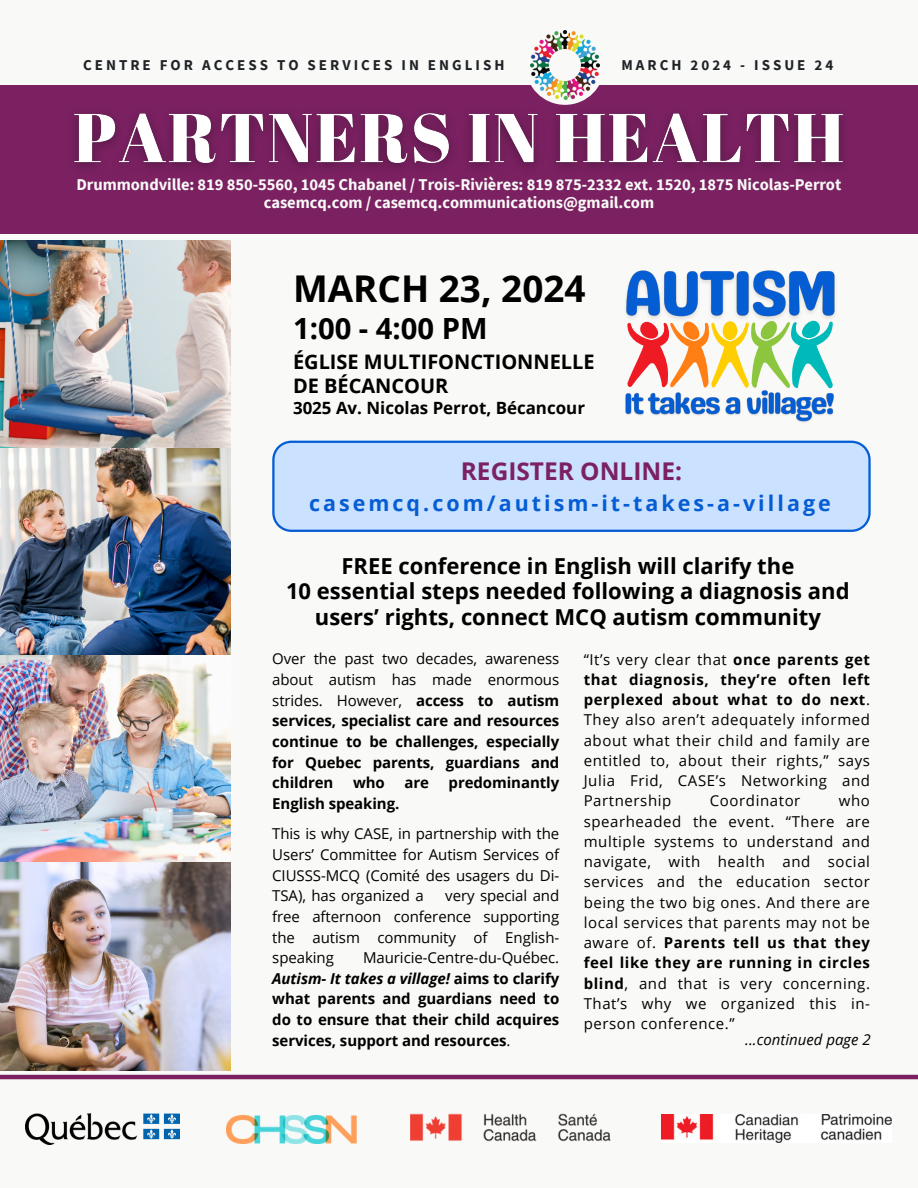
<style>
.page{position:relative;width:918px;height:1188px;background:#f9f9f7}
.page>*{position:absolute;margin:0;border:0;box-sizing:border-box;transform-origin:0 0}
.t1{font:700 36.9px "Open Sans";color:#000}
.t2{font:700 29.25px "Open Sans";color:#000}
.t3{font:700 24.45px "Open Sans";color:#7b2162}
.t4{font:700 22.05px/25.8px "Open Sans";color:#000;text-align:center}
.t5{font:700 21.45px "Open Sans";letter-spacing:.14em;color:#055dd4}
.t6{font:700 19.95px/23.7px "Open Sans";color:#000}
.t7{font:700 16.95px "Open Sans";color:#000}
.t8{font:700 16.5px/18px "Source Sans Pro";letter-spacing:-.005em;color:#f9f9f7;text-align:center}
.t9{font:15px/20.2px "Open Sans";letter-spacing:.04em;color:#000;text-align:justify}
.t10{font:700 15px/20.7px "Open Sans";letter-spacing:-.005em;color:#000;text-align:justify}
.t11{font:700 15px "Source Sans Pro";letter-spacing:.2em;color:#1f2326}
.t12{font:italic 15px "Open Sans";color:#000}
.s1{font-weight:400}
.s2{font-style:italic}
.s3{font-weight:700}
</style>
<div class="page">
<img style="left:410px;top:1113px;width:201px;height:29px">
<img style="left:227px;top:1115px;width:129px;height:28px">
<img style="left:25px;top:1114px;width:154px;height:30px">
<div style="left:0;top:86px;width:918px;height:148px;background:#7b2162"></div>
<img style="left:531px;top:31px;width:68px;height:58px">
<hr style="left:0;top:1075px;width:918px;height:4px;background:#7b2162">
<svg style="left:627px;top:332px;width:206px;height:54px"></svg>
<img style="left:0;top:241px;width:231px;height:829px">
<svg style="left:272px;top:441px;width:599px;height:91px;background:#bfd9fc"></svg>
<img style="left:662px;top:1115px;width:229px;height:28px">
<img style="left:625px;top:386px;width:209px;height:37px">
<img style="left:626px;top:270px;width:209px;height:62px">
<img style="left:74px;top:89px;width:769px;height:79px">
<p class="t11" style="left:83px;top:56px;width:423px">CENTRE FOR ACCESS TO SERVICES IN ENGLISH</p>
<p class="t11" style="left:621px;top:56px;width:213px">MARCH 2024 - ISSUE 24</p>
<p class="t8" style="left:77px;top:175px;width:766px">Drummondville: 819 850-5560, 1045 Chabanel / Trois-Rivières: 819 875-2332 ext. 1520, 1875 Nicolas-Perrot casemcq.com / casemcq.communications@gmail.com</p>
<p class="t1" style="left:293px;top:263px;width:294px">MARCH 23, 2024</p>
<p class="t2" style="left:293px;top:308px;width:196px">1:00 - 4:00 PM</p>
<h3 class="t6" style="left:293px;top:350px;width:303px">ÉGLISE MULTIFONCTIONNELLE<br>DE BÉCANCOUR</h3>
<p class="t7" style="left:293px;top:396px;width:294px">3025 Av. Nicolas Perrot, Bécancour</p>
<p class="t3" style="left:461px;top:454px;width:223px">REGISTER ONLINE:</p>
<p class="t5" style="left:309px;top:489px;width:523px">casemcq.com/autism-it-takes-a-village</p>
<h5 class="t4" style="left:286px;top:552px;width:565px">FREE conference in English will clarify the<br>10 essential steps needed following a diagnosis and users’ rights, connect MCQ autism community</h5>
<p class="t10" style="left:272px;top:648px;width:289px"><span class="s1">Over the past two decades, awareness about autism has made enormous strides. However,</span> access to autism services, specialist care and resources continue to be challenges, especially for Quebec parents, guardians and children</p>
<p class="t10" style="left:353px;top:772px;width:33px">who</p>
<p class="t10" style="left:404px;top:772px;width:26px">are</p>
<p class="t10" style="left:449px;top:772px;width:112px">predominantly</p>
<p class="t10" style="left:272px;top:793px;width:129px">English speaking.</p>
<p class="t9" style="left:272px;top:823px;width:289px;line-height:20.7px">This is why CASE, in partnership with the Users’ Committee for Autism Services of CIUSSS-MCQ (Comité des usagers du Di-TSA), has organized a</p>
<p class="t9" style="left:272px;top:885px;width:289px;line-height:20.7px;text-indent:173px">very special and free afternoon conference supporting the autism community of English&shy;speaking</p>
<p class="t10" style="left:272px;top:947px;width:289px;text-indent:91px"><span class="s1">Mauricie-Centre-du-Québec.<br></span><span class="s2">Autism- It takes a village!</span> aims to clarify what parents and guardians need to do to ensure that their child acquires services, support and resources<span class="s1">.</span></p>
<p class="t9" style="left:584px;top:649px;width:288px">“It’s very clear that <span class="s3">once parents get that diagnosis, they’re often left perplexed about what to do next</span>.<br>They also aren’t adequately informed about what their child and family are entitled to, about their rights,” says Julia Frid, CASE’s Networking and Partnership</p>
<p class="t9" style="left:584px;top:790px;width:288px;text-indent:255px">who spearheaded the event. “There are multiple systems to understand and navigate, with health and social services and the education sector being the two big ones. And there are local services that parents may not be aware of. <span class="s3">Parents tell us that they feel like they are running in circles blind</span>, and that is very concerning.<br>That’s why we organized this in&shy;person conference.”</p>
<p class="t9" style="left:710px;top:790px;width:92px">Coordinator</p>
<p class="t12" style="left:745px;top:1029px;width:127px">...continued page 2</p>
</div>
